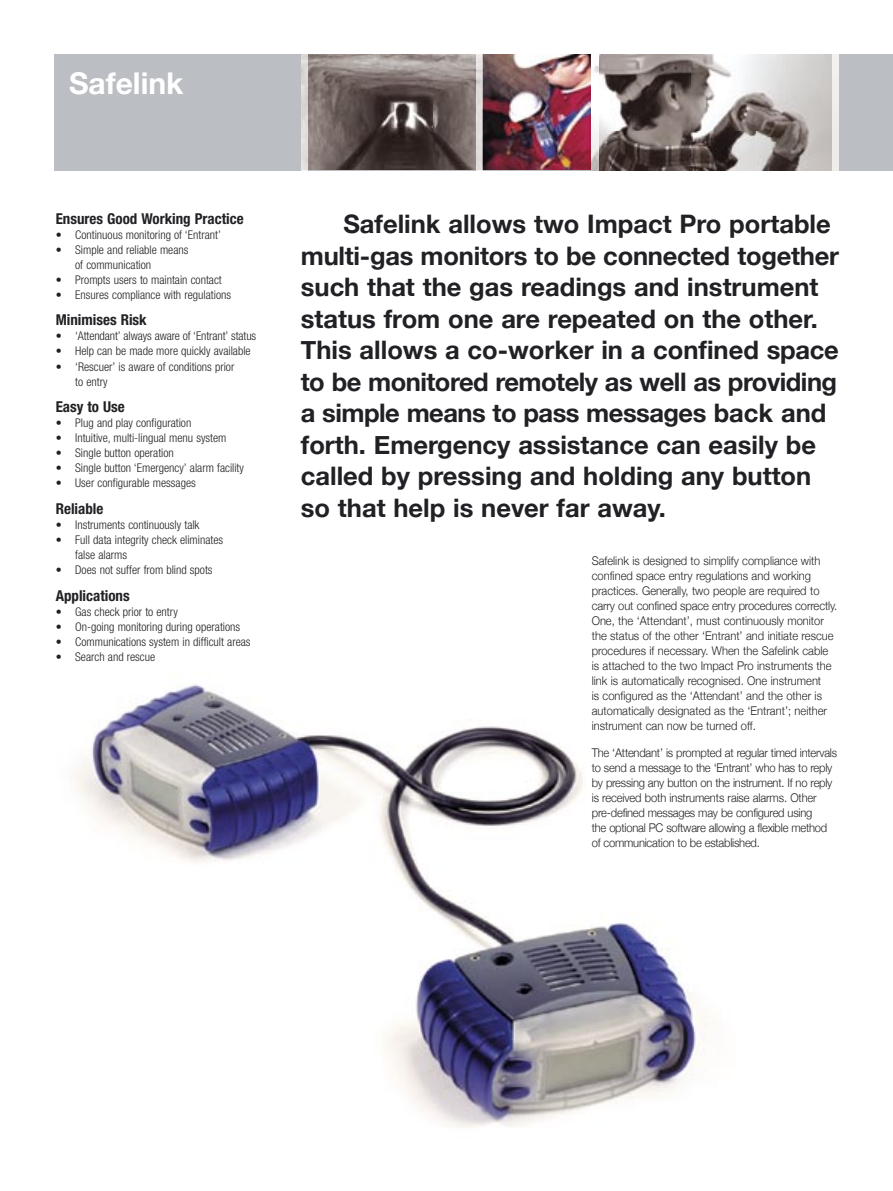
<style>
.page{position:relative;width:893px;height:1191px;background:#fff}
.page>*{position:absolute;margin:0;border:0;box-sizing:border-box;transform-origin:0 0}
.t1{font:700 30px "Helvetica Neue";color:#fff}
.t2{font:700 25.5px/31.5px "Helvetica Neue";color:#212125}
.t3{font:700 condensed 15px "Helvetica Neue";color:#212125}
.t4{font:300 condensed 12px/15px "Helvetica Neue";color:#212125}
.t5{font:300 12px/15px "Helvetica Neue";color:#212125;scale:.93 1}
.t6{font:300 12px/15px "Helvetica Neue";letter-spacing:-.02em;color:#212125;scale:.93 1}
</style>
<div class="page">
<div style="left:54px;top:54px;width:839px;height:116px;background:#bbbec2"></div>
<img style="left:308px;top:54px;width:524px;height:116px">
<img style="left:483px;top:54px;width:109px;height:116px">
<svg style="left:832px;top:54px;width:7px;height:117px"></svg>
<svg style="left:476px;top:54px;width:7px;height:117px"></svg>
<img style="left:482px;top:54px;width:1px;height:116px">
<svg style="left:592px;top:54px;width:6px;height:117px"></svg>
<img style="left:73px;top:684px;width:633px;height:444px">
<svg style="left:301px;top:54px;width:7px;height:117px"></svg>
<h1 class="t1" style="left:69px;top:64px;width:116px">Safelink</h1>
<p class="t3" style="left:56px;top:209px;width:189px">Ensures Good Working Practice</p>
<p class="t4" style="left:56px;top:227px;width:167px">• Continuous monitoring of ‘Entrant’</p>
<p class="t4" style="left:75px;top:242px;width:115px;text-indent:-20px">• Simple and reliable means of communication</p>
<p class="t4" style="left:56px;top:272px;width:168px">• Prompts users to maintain contact</p>
<p class="t4" style="left:56px;top:287px;width:177px">• Ensures compliance with regulations</p>
<p class="t3" style="left:56px;top:311px;width:93px">Minimises Risk</p>
<p class="t4" style="left:56px;top:329px;width:202px">• ‘Attendant’ always aware of ‘Entrant’ status</p>
<p class="t4" style="left:56px;top:344px;width:196px">• Help can be made more quickly available</p>
<p class="t4" style="left:75px;top:359px;width:161px;text-indent:-20px">• ‘Rescuer’ is aware of conditions prior to entry</p>
<p class="t3" style="left:56px;top:398px;width:70px">Easy to Use</p>
<p class="t4" style="left:56px;top:415px;width:137px">• Plug and play configuration</p>
<p class="t4" style="left:56px;top:430px;width:172px">• Intuitive, multi-lingual menu system</p>
<p class="t4" style="left:56px;top:445px;width:120px">• Single button operation</p>
<p class="t4" style="left:56px;top:460px;width:190px">• Single button ‘Emergency’ alarm facility</p>
<p class="t4" style="left:56px;top:475px;width:142px">• User configurable messages</p>
<p class="t3" style="left:56px;top:499px;width:49px">Reliable</p>
<p class="t4" style="left:56px;top:517px;width:145px">• Instruments continuously talk</p>
<p class="t4" style="left:75px;top:532px;width:150px;text-indent:-20px">• Full data integrity check eliminates false alarms</p>
<p class="t4" style="left:56px;top:562px;width:158px">• Does not suffer from blind spots</p>
<p class="t3" style="left:56px;top:586px;width:76px">Applications</p>
<p class="t4" style="left:56px;top:604px;width:124px">• Gas check prior to entry</p>
<p class="t4" style="left:56px;top:619px;width:186px">• On-going monitoring during operations</p>
<p class="t4" style="left:56px;top:634px;width:196px">• Communications system in difficult areas</p>
<p class="t4" style="left:56px;top:649px;width:101px">• Search and rescue</p>
<p class="t2" style="left:301px;top:208px;width:540px;text-indent:43px">Safelink allows two Impact Pro portable multi-gas monitors to be connected together such that the gas readings and instrument status from one are repeated on the other.<br>This allows a co-worker in a confined space to be monitored remotely as well as providing a simple means to pass messages back and forth. Emergency assistance can easily be called by pressing and holding any button so that help is never far away.</p>
<p class="t5" style="left:592px;top:552px;width:266px">Safelink is designed to simplify compliance with confined space entry regulations and working practices. Generally, two people are required to carry out confined space entry procedures correctly.<br>One, the ‘Attendant’, must continuously monitor the status of the other ‘Entrant’ and initiate rescue procedures if necessary. When the Safelink cable is attached to the two Impact Pro instruments the link is automatically recognised. One instrument<br>is configured as the ‘Attendant’ and the other is automatically designated as the ‘Entrant’; neither instrument can now be turned off.</p>
<p class="t6" style="left:592px;top:745px;width:265px">The ‘Attendant’ is prompted at regular timed intervals to send a message to the ‘Entrant’ who has to reply by pressing any button on the instrument. If no reply is received both instruments raise alarms. Other pre-defined messages may be configured using<br>the optional PC software allowing a flexible method of communication to be established.</p>
</div>
